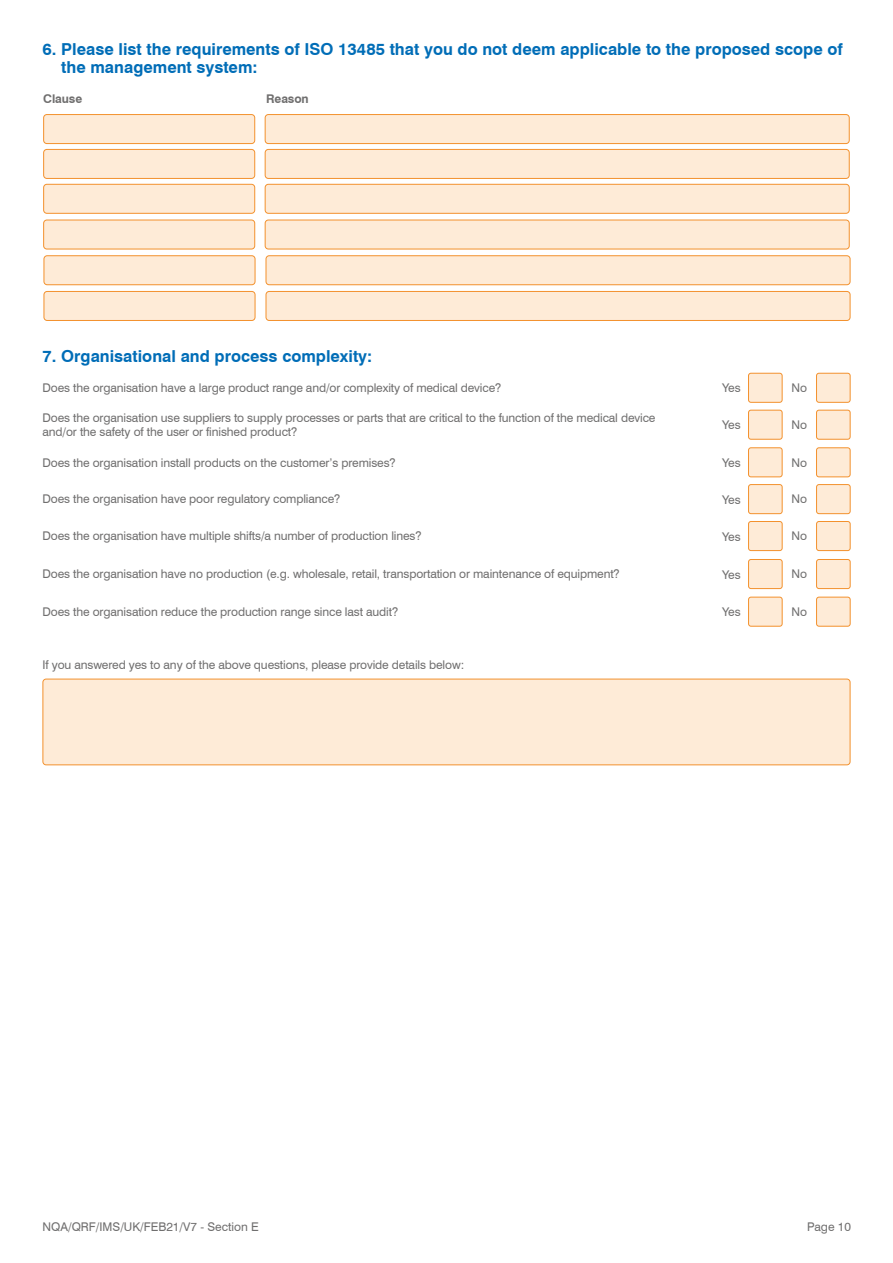
<style>
.page{position:relative;width:893px;height:1263px;background:#fff}
.page>*{position:absolute;margin:0;border:0;box-sizing:border-box;transform-origin:0 0}
.t1{font:700 16.5px/18px "Swiss 721 BT";color:#006db7}
.t2{font:12px/13.5px "Swiss 721 BT";letter-spacing:-.01em;color:#706f6f}
.t3{font:700 12px "Swiss 721 BT";letter-spacing:-.01em;color:#706f6f}
</style>
<div class="page">
<div style="left:44px;top:115px;width:211px;height:29px;background:#feebd7;border-radius:3px"></div>
<div style="left:43px;top:114px;width:212px;height:30px;border:1px solid #f3912d;border-radius:3px"></div>
<div style="left:265px;top:115px;width:584px;height:29px;background:#feebd7;border-radius:3px"></div>
<div style="left:265px;top:114px;width:585px;height:30px;border:1px solid #f3912d;border-radius:3px"></div>
<div style="left:44px;top:149px;width:211px;height:29px;background:#feebd7;border-radius:3px"></div>
<div style="left:43px;top:149px;width:212px;height:30px;border:1px solid #f3912d;border-radius:3px"></div>
<div style="left:265px;top:149px;width:584px;height:29px;background:#feebd7;border-radius:3px"></div>
<div style="left:265px;top:149px;width:585px;height:30px;border:1px solid #f3912d;border-radius:3px"></div>
<div style="left:44px;top:184px;width:211px;height:29px;background:#feebd7;border-radius:3px"></div>
<div style="left:43px;top:184px;width:212px;height:30px;border:1px solid #f3912d;border-radius:3px"></div>
<div style="left:265px;top:184px;width:584px;height:29px;background:#feebd7;border-radius:3px"></div>
<div style="left:265px;top:184px;width:585px;height:30px;border:1px solid #f3912d;border-radius:3px"></div>
<div style="left:44px;top:220px;width:211px;height:29px;background:#feebd7;border-radius:3px"></div>
<div style="left:43px;top:220px;width:212px;height:29px;border:1px solid #f3912d;border-radius:3px"></div>
<div style="left:265px;top:220px;width:584px;height:29px;background:#feebd7;border-radius:3px"></div>
<div style="left:265px;top:220px;width:585px;height:29px;border:1px solid #f3912d;border-radius:3px"></div>
<div style="left:44px;top:256px;width:211px;height:29px;background:#feebd7;border-radius:3px"></div>
<div style="left:44px;top:255px;width:211px;height:30px;border:1px solid #f3912d;border-radius:3px"></div>
<div style="left:266px;top:256px;width:584px;height:29px;background:#feebd7;border-radius:3px"></div>
<div style="left:266px;top:255px;width:584px;height:30px;border:1px solid #f3912d;border-radius:3px"></div>
<div style="left:44px;top:291px;width:211px;height:29px;background:#feebd7;border-radius:3px"></div>
<div style="left:44px;top:291px;width:211px;height:30px;border:1px solid #f3912d;border-radius:3px"></div>
<div style="left:266px;top:291px;width:584px;height:29px;background:#feebd7;border-radius:3px"></div>
<div style="left:266px;top:291px;width:584px;height:30px;border:1px solid #f3912d;border-radius:3px"></div>
<div style="left:43px;top:679px;width:807px;height:86px;background:#feebd7;border-radius:3px"></div>
<div style="left:43px;top:679px;width:807px;height:86px;border:1px solid #f3912d;border-radius:3px"></div>
<div style="left:748px;top:373px;width:34px;height:29px;background:#feebd7;border-radius:2px"></div>
<div style="left:748px;top:373px;width:34px;height:30px;border:1px solid #f3912d;border-radius:2px"></div>
<div style="left:816px;top:373px;width:34px;height:29px;background:#feebd7;border-radius:2px"></div>
<div style="left:816px;top:373px;width:34px;height:30px;border:1px solid #f3912d;border-radius:2px"></div>
<div style="left:748px;top:410px;width:34px;height:29px;background:#feebd7;border-radius:2px"></div>
<div style="left:748px;top:410px;width:34px;height:29px;border:1px solid #f3912d;border-radius:2px"></div>
<div style="left:816px;top:410px;width:34px;height:29px;background:#feebd7;border-radius:2px"></div>
<div style="left:816px;top:410px;width:34px;height:29px;border:1px solid #f3912d;border-radius:2px"></div>
<div style="left:748px;top:448px;width:34px;height:29px;background:#feebd7;border-radius:2px"></div>
<div style="left:748px;top:447px;width:34px;height:30px;border:1px solid #f3912d;border-radius:2px"></div>
<div style="left:816px;top:448px;width:34px;height:29px;background:#feebd7;border-radius:2px"></div>
<div style="left:816px;top:447px;width:34px;height:30px;border:1px solid #f3912d;border-radius:2px"></div>
<div style="left:748px;top:485px;width:34px;height:29px;background:#feebd7;border-radius:2px"></div>
<div style="left:748px;top:484px;width:34px;height:30px;border:1px solid #f3912d;border-radius:2px"></div>
<div style="left:816px;top:485px;width:34px;height:29px;background:#feebd7;border-radius:2px"></div>
<div style="left:816px;top:484px;width:34px;height:30px;border:1px solid #f3912d;border-radius:2px"></div>
<div style="left:748px;top:521px;width:34px;height:30px;background:#feebd7;border-radius:2px"></div>
<div style="left:748px;top:521px;width:34px;height:30px;border:1px solid #f3912d;border-radius:2px"></div>
<div style="left:816px;top:521px;width:34px;height:30px;background:#feebd7;border-radius:2px"></div>
<div style="left:816px;top:521px;width:34px;height:30px;border:1px solid #f3912d;border-radius:2px"></div>
<div style="left:748px;top:559px;width:34px;height:30px;background:#feebd7;border-radius:2px"></div>
<div style="left:748px;top:559px;width:34px;height:30px;border:1px solid #f3912d;border-radius:2px"></div>
<div style="left:816px;top:559px;width:34px;height:30px;background:#feebd7;border-radius:2px"></div>
<div style="left:816px;top:559px;width:34px;height:30px;border:1px solid #f3912d;border-radius:2px"></div>
<div style="left:748px;top:597px;width:34px;height:29px;background:#feebd7;border-radius:2px"></div>
<div style="left:748px;top:597px;width:34px;height:29px;border:1px solid #f3912d;border-radius:2px"></div>
<div style="left:816px;top:597px;width:34px;height:29px;background:#feebd7;border-radius:2px"></div>
<div style="left:816px;top:597px;width:34px;height:29px;border:1px solid #f3912d;border-radius:2px"></div>
<h1 class="t1" style="left:61px;top:40px;width:783px;text-indent:-19px">6. Please list the requirements of ISO 13485 that you do not deem applicable to the proposed scope of the management system:</h1>
<p class="t3" style="left:43px;top:92px;width:40px">Clause</p>
<p class="t3" style="left:266px;top:92px;width:44px">Reason</p>
<h1 class="t1" style="left:43px;top:347px;width:331px">7. Organisational and process complexity:</h1>
<p class="t2" style="left:43px;top:381px;width:460px">Does the organisation have a large product range and/or complexity of medical device?</p>
<p class="t2" style="left:722px;top:381px;width:20px">Yes</p>
<p class="t2" style="left:791px;top:381px;width:17px">No</p>
<p class="t2" style="left:722px;top:418px;width:20px">Yes</p>
<p class="t2" style="left:791px;top:418px;width:17px">No</p>
<p class="t2" style="left:43px;top:411px;width:614px">Does the organisation use suppliers to supply processes or parts that are critical to the function of the medical device and/or the safety of the user or finished product?</p>
<p class="t2" style="left:43px;top:455px;width:355px">Does the organisation install products on the customer’s premises?</p>
<p class="t2" style="left:722px;top:456px;width:20px">Yes</p>
<p class="t2" style="left:791px;top:455px;width:17px">No</p>
<p class="t2" style="left:43px;top:492px;width:299px">Does the organisation have poor regulatory compliance?</p>
<p class="t2" style="left:722px;top:492px;width:20px">Yes</p>
<p class="t2" style="left:791px;top:492px;width:17px">No</p>
<p class="t2" style="left:43px;top:529px;width:381px">Does the organisation have multiple shifts/a number of production lines?</p>
<p class="t2" style="left:722px;top:529px;width:20px">Yes</p>
<p class="t2" style="left:791px;top:529px;width:17px">No</p>
<p class="t2" style="left:43px;top:567px;width:579px">Does the organisation have no production (e.g. wholesale, retail, transportation or maintenance of equipment?</p>
<p class="t2" style="left:722px;top:567px;width:20px">Yes</p>
<p class="t2" style="left:791px;top:567px;width:17px">No</p>
<p class="t2" style="left:43px;top:605px;width:357px">Does the organisation reduce the production range since last audit?</p>
<p class="t2" style="left:722px;top:605px;width:20px">Yes</p>
<p class="t2" style="left:791px;top:605px;width:17px">No</p>
<p class="t2" style="left:43px;top:658px;width:423px">If you answered yes to any of the above questions, please provide details below:</p>
<p class="t2" style="left:43px;top:1220px;width:218px">NQA/QRF/IMS/UK/FEB21/V7 - Section E</p>
<p class="t2" style="left:807px;top:1220px;width:45px">Page 10</p>
</div>
